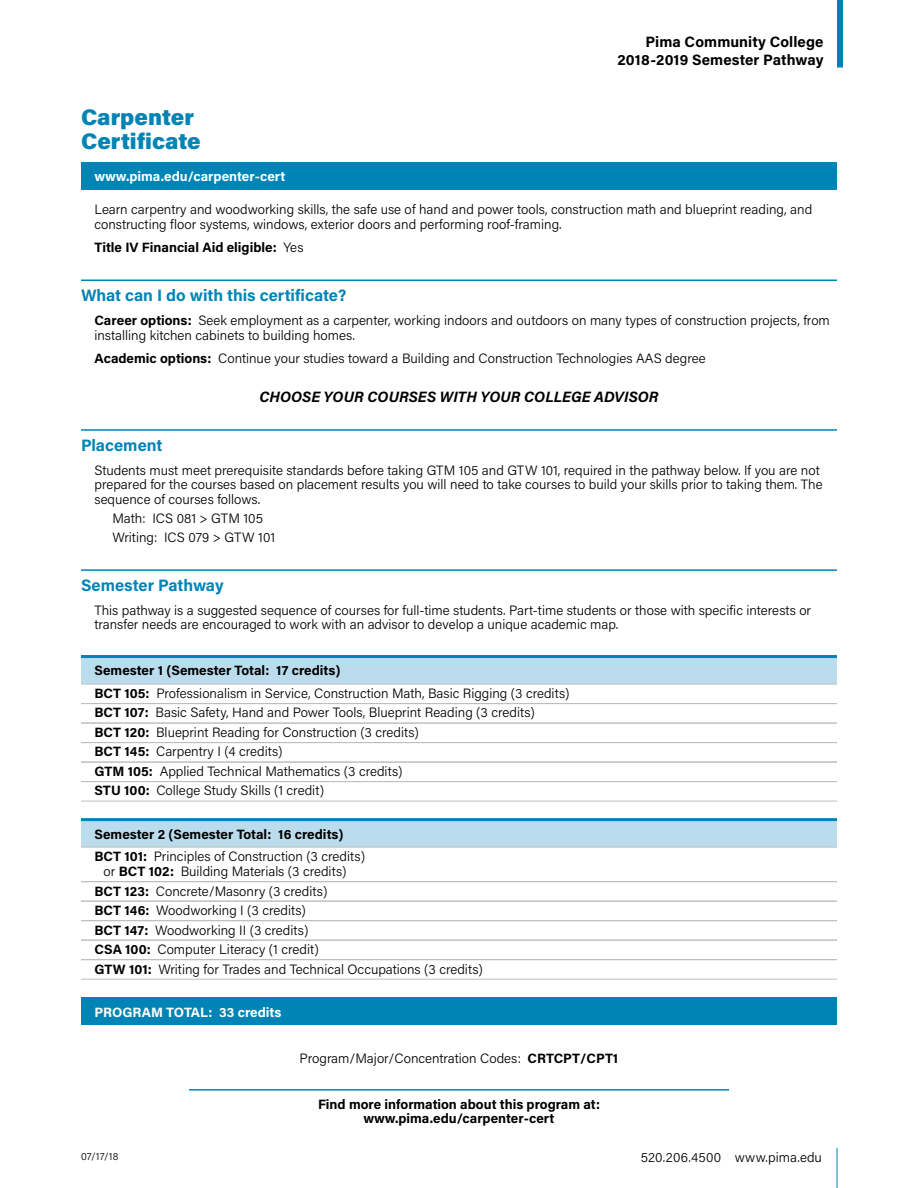
<style>
.page{position:relative;width:918px;height:1188px;background:#fff}
.page>*{position:absolute;margin:0;border:0;box-sizing:border-box;transform-origin:0 0}
.t1{font:900 22.5px/24.3px "Acumin Pro";color:#0084b6}
.H2{font:700 16.5px "Acumin Pro";color:#0084b6}
.H_Page_Head{font:700 15px "Acumin Pro";letter-spacing:.005em;color:#000}
.H_choose_centered{font:italic 700 15px "Acumin Pro";letter-spacing:.005em;color:#000}
.P_semester__or{font:300 13.5px/14.5px "Acumin Pro";color:#000}
.P_semester{font:300 13.5px "Acumin Pro";color:#000}
.P_more_info_web{font:700 13.5px/14.5px "Acumin Pro";color:#000;text-align:center}
.H_semester{font:700 13.5px "Acumin Pro";color:#000}
.P_centered{font:300 13.5px "Acumin Pro";color:#000}
.P_indent{font:300 13.5px "Acumin Pro";color:#000}
.P_web{font:700 13.5px "Acumin Pro";color:#fff}
.H_Page_Phone_Web{font:300 13.5px "Acumin Pro";letter-spacing:.01em;color:#000}
.H_program_total{font:700 13.5px "Acumin Pro";color:#fff}
.t2{font:300 10.5px "Acumin Pro";color:#000}
.s1{font-weight:300}
.s2{font-weight:700}
</style>
<div class="page">
<div style="left:837px;top:0;width:6px;height:68px;background:#0084b6"></div>
<hr style="left:837px;top:1148px;width:1px;height:40px;background:#0084b6">
<div style="left:81px;top:162px;width:756px;height:27px;background:#0084b6"></div>
<hr style="left:81px;top:280px;width:756px;height:1px;background:#0084b6">
<hr style="left:81px;top:429px;width:756px;height:2px;background:#0084b6">
<hr style="left:81px;top:569px;width:756px;height:2px;background:#0084b6">
<div style="left:81px;top:656px;width:756px;height:28px;background:#bbdced"></div>
<hr style="left:81px;top:655px;width:756px;height:3px;background:#0084b6">
<hr style="left:81px;top:684px;width:756px;height:1px;background:#bcbec0">
<hr style="left:81px;top:703px;width:756px;height:1px;background:#bcbec0">
<hr style="left:81px;top:723px;width:756px;height:1px;background:#bcbec0">
<hr style="left:81px;top:742px;width:756px;height:1px;background:#bcbec0">
<hr style="left:81px;top:762px;width:756px;height:1px;background:#bcbec0">
<hr style="left:81px;top:781px;width:756px;height:1px;background:#bcbec0">
<hr style="left:81px;top:801px;width:756px;height:1px;background:#bcbec0">
<div style="left:81px;top:819px;width:756px;height:28px;background:#bbdced"></div>
<hr style="left:81px;top:818px;width:756px;height:3px;background:#0084b6">
<hr style="left:81px;top:847px;width:756px;height:1px;background:#bcbec0">
<hr style="left:81px;top:881px;width:756px;height:1px;background:#bcbec0">
<hr style="left:81px;top:901px;width:756px;height:1px;background:#bcbec0">
<hr style="left:81px;top:920px;width:756px;height:1px;background:#bcbec0">
<hr style="left:81px;top:940px;width:756px;height:1px;background:#bcbec0">
<hr style="left:81px;top:959px;width:756px;height:1px;background:#bcbec0">
<hr style="left:81px;top:979px;width:756px;height:1px;background:#bcbec0">
<div style="left:81px;top:998px;width:756px;height:27px;background:#0084b6"></div>
<hr style="left:189px;top:1089px;width:540px;height:2px;background:#0084b6">
<p class="H_Page_Head" style="left:646px;top:31px;width:179px">Pima Community College</p>
<p class="H_Page_Head" style="left:617px;top:49px;width:208px">2018-2019 Semester Pathway</p>
<h1 class="t1" style="left:81px;top:103px;width:121px">Carpenter<br>Certificate</h1>
<p class="P_web" style="left:94px;top:167px;width:192px">www.pima.edu/carpenter-cert</p>
<p class="P_semester__or" style="left:94px;top:201px;width:719px">Learn carpentry and woodworking skills, the safe use of hand and power tools, construction math and blueprint reading, and constructing floor systems, windows, exterior doors and performing roof-framing.</p>
<p class="P_more_info_web" style="left:94px;top:240px;width:211px">Title IV Financial Aid eligible: <span class="s1">Yes</span></p>
<p class="H2" style="left:81px;top:284px;width:267px">What can I do with this certificate?</p>
<p class="P_semester__or" style="left:94px;top:312px;width:737px"><span class="s2">Career options:</span> Seek employment as a carpenter, working indoors and outdoors on many types of construction projects, from installing kitchen cabinets to building homes.</p>
<p class="P_semester__or" style="left:94px;top:351px;width:613px"><span class="s2">Academic options:</span> Continue your studies toward a Building and Construction Technologies AAS degree</p>
<p class="H_choose_centered" style="left:259px;top:386px;width:401px">CHOOSE YOUR COURSES WITH YOUR COLLEGE ADVISOR</p>
<p class="H2" style="left:81px;top:434px;width:83px">Placement</p>
<p class="P_semester__or" style="left:94px;top:462px;width:730px">Students must meet prerequisite standards before taking GTM 105 and GTW 101, required in the pathway below. If you are not prepared for the courses based on placement results you will need to take courses to build your skills prior to taking them. The sequence of courses follows.</p>
<p class="P_indent" style="left:112px;top:509px;width:152px">Math: ICS 081 &gt; GTM 105</p>
<p class="P_indent" style="left:112px;top:528px;width:164px">Writing: ICS 079 &gt; GTW 101</p>
<p class="H2" style="left:81px;top:574px;width:144px">Semester Pathway</p>
<p class="P_semester__or" style="left:94px;top:602px;width:718px">This pathway is a suggested sequence of courses for full-time students. Part-time students or those with specific interests or transfer needs are encouraged to work with an advisor to develop a unique academic map.</p>
<p class="H_semester" style="left:94px;top:661px;width:247px">Semester 1 (Semester Total: 17 credits)</p>
<p class="P_semester" style="left:94px;top:684px;width:477px"><span class="s2">BCT 105:</span> Professionalism in Service, Construction Math, Basic Rigging (3 credits)</p>
<p class="P_semester" style="left:94px;top:703px;width:442px"><span class="s2">BCT 107:</span> Basic Safety, Hand and Power Tools, Blueprint Reading (3 credits)</p>
<p class="P_semester" style="left:94px;top:723px;width:326px"><span class="s2">BCT 120:</span> Blueprint Reading for Construction (3 credits)</p>
<p class="P_semester" style="left:94px;top:742px;width:190px"><span class="s2">BCT 145:</span> Carpentry I (4 credits)</p>
<p class="P_semester" style="left:94px;top:762px;width:310px"><span class="s2">GTM 105:</span> Applied Technical Mathematics (3 credits)</p>
<p class="P_semester" style="left:94px;top:781px;width:231px"><span class="s2">STU 100:</span> College Study Skills (1 credit)</p>
<p class="H_semester" style="left:94px;top:824px;width:251px">Semester 2 (Semester Total: 16 credits)</p>
<p class="P_semester__or" style="left:103px;top:848px;width:263px;line-height:15px;text-indent:-9px"><span class="s2">BCT 101:</span> Principles of Construction (3 credits) or <span class="s2">BCT 102:</span> Building Materials (3 credits)</p>
<p class="P_semester" style="left:94px;top:882px;width:234px"><span class="s2">BCT 123:</span> Concrete/Masonry (3 credits)</p>
<p class="P_semester" style="left:94px;top:901px;width:213px"><span class="s2">BCT 146:</span> Woodworking I (3 credits)</p>
<p class="P_semester" style="left:94px;top:921px;width:215px"><span class="s2">BCT 147:</span> Woodworking II (3 credits)</p>
<p class="P_semester" style="left:94px;top:940px;width:226px"><span class="s2">CSA 100:</span> Computer Literacy (1 credit)</p>
<p class="P_semester" style="left:94px;top:960px;width:390px"><span class="s2">GTW 101:</span> Writing for Trades and Technical Occupations (3 credits)</p>
<p class="H_program_total" style="left:94px;top:1002px;width:188px">PROGRAM TOTAL: 33 credits</p>
<p class="P_centered" style="left:300px;top:1049px;width:320px">Program/Major/Concentration Codes: <span class="s2">CRTCPT/CPT1</span></p>
<p class="P_more_info_web" style="left:318px;top:1096px;width:283px">Find more information about this program at: www.pima.edu/carpenter-cert</p>
<p class="H_Page_Phone_Web" style="left:641px;top:1148px;width:183px">520.206.4500 www.pima.edu</p>
<p class="t2" style="left:81px;top:1149px;width:39px">07/17/18</p>
</div>
